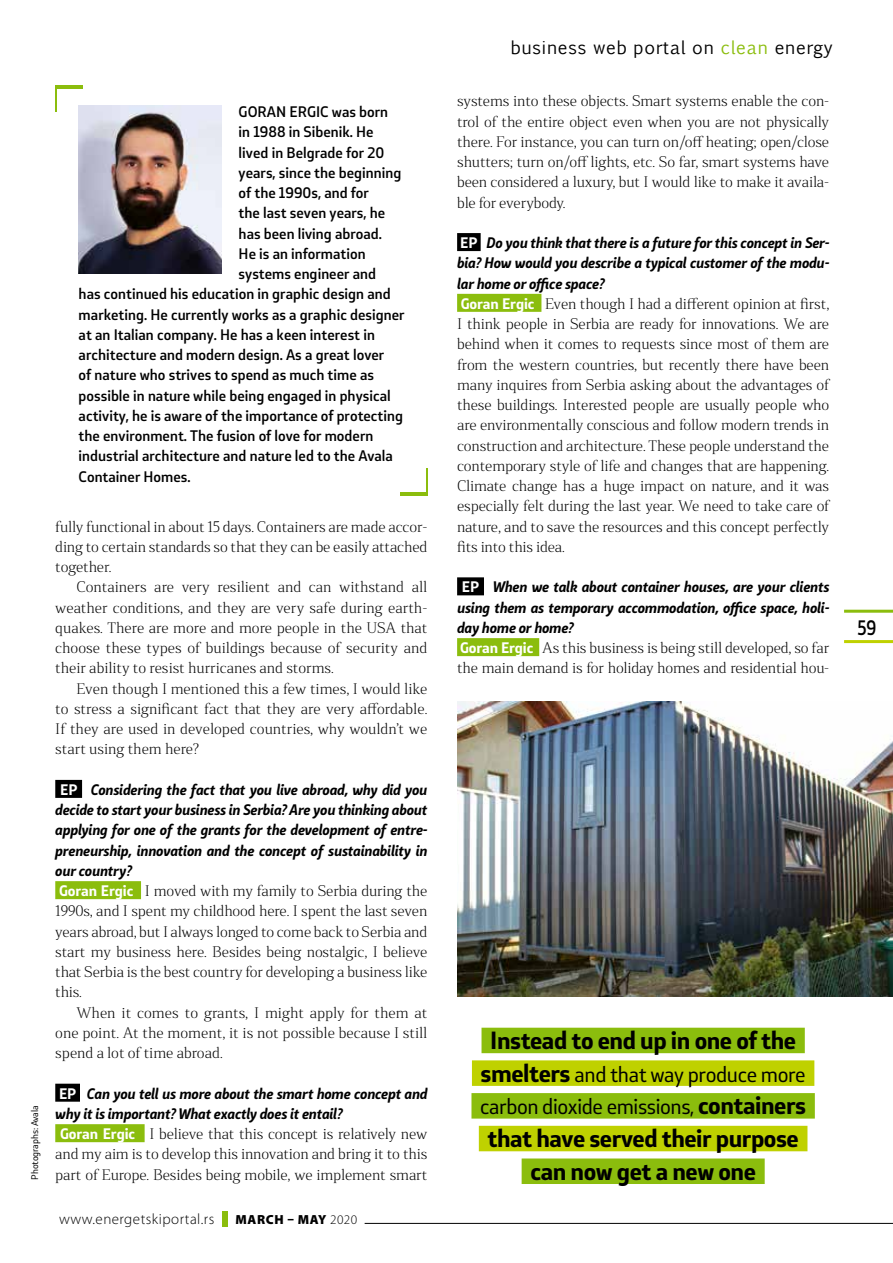
<style>
.page{position:relative;width:893px;height:1263px;background:#fff}
.page>*{position:absolute;margin:0;border:0;box-sizing:border-box;transform-origin:0 0}
.t1{font:700 23.25px "Stobi Sans";letter-spacing:-.02em;color:#000}
.t2{font:20.4px/32.7px "Stobi Sans";letter-spacing:-.02em;color:#000}
.t3{font:500 19.5px "Stobi Sans";color:#000;scale:.85 1}
.t4{font:17.7px "Euphemia CAS";letter-spacing:.045em;color:#000}
.t5{font:300 15px "Myriad Pro";letter-spacing:.03em;color:#000}
.t6{font:300 14.25px/20.2px "Stobi Serif";letter-spacing:-.01em;color:#000;text-align:justify}
.t7{font:500 14.25px "Stobi Sans";color:#000}
.t8{font:700 14.25px/20.2px "Stobi Sans It";color:#000;text-align:justify}
.t9{font:900 13.2px "Myriad Pro";letter-spacing:.05em;color:#000}
.t10{font:9px "Stobi Sans";letter-spacing:-.01em;color:#000}
.s1{font-family:"Stobi Sans";color:#fff}
.s2{font-family:"Stobi Sans";font-weight:700;color:#fff}
.s3{font-weight:300}
.s4{color:#8bbd0d}
.s5{font-weight:700;font-size:23.25px}
</style>
<div class="page">
<svg style="left:844px;top:640px;width:49px;height:3px"></svg>
<svg style="left:844px;top:610px;width:49px;height:3px"></svg>
<hr style="left:365px;top:1223px;width:528px;height:1px;background:#000">
<div style="left:222px;top:1211px;width:5px;height:15px;background:#8bbd0d"></div>
<div style="left:457px;top:233px;width:24px;height:18px;background:#000"></div>
<div style="left:457px;top:294px;width:84px;height:18px;background:#8bbd0d"></div>
<div style="left:457px;top:577px;width:27px;height:18px;background:#000"></div>
<div style="left:457px;top:638px;width:82px;height:18px;background:#8bbd0d"></div>
<div style="left:55px;top:780px;width:27px;height:18px;background:#000"></div>
<div style="left:55px;top:881px;width:86px;height:18px;background:#8bbd0d"></div>
<div style="left:55px;top:1084px;width:25px;height:18px;background:#000"></div>
<div style="left:55px;top:1124px;width:90px;height:18px;background:#8bbd0d"></div>
<div style="left:481px;top:1028px;width:324px;height:25px;background:#8bbd0d"></div>
<div style="left:472px;top:1060px;width:342px;height:26px;background:#bfd100"></div>
<div style="left:471px;top:1093px;width:344px;height:25px;background:#8bbd0d"></div>
<div style="left:479px;top:1126px;width:328px;height:25px;background:#bfd100"></div>
<div style="left:522px;top:1158px;width:243px;height:26px;background:#8bbd0d"></div>
<img style="left:457px;top:702px;width:436px;height:294px">
<img style="left:79px;top:105px;width:143px;height:169px">
<hr style="left:55px;top:85px;width:27px;height:4px;background:#8bbd0d">
<hr style="left:55px;top:85px;width:2px;height:27px;background:#8bbd0d">
<hr style="left:400px;top:492px;width:27px;height:3px;background:#8bbd0d">
<svg style="left:426px;top:469px;width:1px;height:23px"></svg>
<p class="t7" style="left:239px;top:102px;width:151px">GORAN ERGIC was born</p>
<p class="t7" style="left:239px;top:122px;width:137px">in 1988 in Sibenik. He</p>
<p class="t7" style="left:239px;top:142px;width:147px">lived in Belgrade for 20</p>
<p class="t7" style="left:239px;top:163px;width:164px">years, since the beginning</p>
<p class="t7" style="left:239px;top:183px;width:132px">of the 1990s, and for</p>
<p class="t7" style="left:239px;top:203px;width:148px">the last seven years, he</p>
<p class="t7" style="left:239px;top:223px;width:145px">has been living abroad.</p>
<p class="t7" style="left:239px;top:244px;width:129px">He is an information</p>
<p class="t7" style="left:239px;top:264px;width:139px">systems engineer and</p>
<p class="t7" style="left:79px;top:284px;width:314px">has continued his education in graphic design and</p>
<p class="t7" style="left:79px;top:304px;width:327px">marketing. He currently works as a graphic designer</p>
<p class="t7" style="left:79px;top:325px;width:298px">at an Italian company. He has a keen interest in</p>
<p class="t7" style="left:79px;top:345px;width:307px">architecture and modern design. As a great lover</p>
<p class="t7" style="left:79px;top:365px;width:297px">of nature who strives to spend as much time as</p>
<p class="t7" style="left:79px;top:385px;width:314px">possible in nature while being engaged in physical</p>
<p class="t7" style="left:79px;top:406px;width:326px">activity, he is aware of the importance of protecting</p>
<p class="t7" style="left:79px;top:426px;width:296px">the environment. The fusion of love for modern</p>
<p class="t7" style="left:79px;top:446px;width:316px">industrial architecture and nature led to the Avala</p>
<p class="t7" style="left:79px;top:466px;width:114px">Container Homes.</p>
<p class="t10" style="left:29px;top:1180px;width:76px;rotate:-90deg">Photographs: Avala</p>
<p class="t6" style="left:55px;top:516px;width:374px">fully functional in about 15 days. Containers are made accor&shy;ding to certain standards so that they can be easily attached together.</p>
<p class="t6" style="left:55px;top:577px;width:374px;text-indent:21px">Containers are very resilient and can withstand all weather conditions, and they are very safe during earth&shy;quakes. There are more and more people in the USA that choose these types of buildings because of security and their ability to resist hurricanes and storms.</p>
<p class="t6" style="left:55px;top:678px;width:374px;text-indent:21px">Even though I mentioned this a few times, I would like to stress a significant fact that they are very affordable.<br>If they are used in developed countries, why wouldn’t we start using them here?</p>
<p class="t8" style="left:55px;top:779px;width:374px;text-indent:5px"><span class="s1">EP</span> Considering the fact that you live abroad, why did you decide to start your business in Serbia? Are you thinking about applying for one of the grants for the development of entre&shy;preneurship, innovation and the concept of sustainability in our country?</p>
<p class="t6" style="left:55px;top:880px;width:374px"><span class="s2">Goran Ergic</span> I moved with my family to Serbia during the 1990s, and I spent my childhood here. I spent the last seven years abroad, but I always longed to come back to Serbia and start my business here. Besides being nostalgic, I believe that Serbia is the best country for developing a business like this.</p>
<p class="t6" style="left:55px;top:1002px;width:374px;text-indent:21px">When it comes to grants, I might apply for them at one point. At the moment, it is not possible because I still spend a lot of time abroad.</p>
<p class="t8" style="left:55px;top:1083px;width:374px"><span class="s1">EP</span> Can you tell us more about the smart home concept and why it is important? What exactly does it entail?</p>
<p class="t6" style="left:55px;top:1123px;width:374px;text-align:center"><span class="s2">Goran Ergic</span> I believe that this concept is relatively new and my aim is to develop this innovation and bring it to this part of Europe. Besides being mobile, we implement smart</p>
<p class="t5" style="left:59px;top:1209px;width:157px">www.energetskiportal.rs</p>
<p class="t9" style="left:236px;top:1210px;width:123px">MARCH – MAY <span class="s3">2020</span></p>
<p class="t4" style="left:511px;top:34px;width:324px">business web portal on <span class="s4">clean</span> energy</p>
<p class="t6" style="left:457px;top:91px;width:374px">systems into these objects. Smart systems enable the con&shy;trol of the entire object even when you are not physically there. For instance, you can turn on/off heating; open/close shutters; turn on/off lights, etc. So far, smart systems have been considered a luxury, but I would like to make it availa&shy;ble for everybody.</p>
<p class="t8" style="left:457px;top:232px;width:374px"><span class="s1">EP</span> Do you think that there is a future for this concept in Ser&shy;bia? How would you describe a typical customer of the modu&shy;lar home or office space?</p>
<p class="t6" style="left:457px;top:293px;width:374px"><span class="s2">Goran Ergic</span> Even though I had a different opinion at first, I think people in Serbia are ready for innovations. We are behind when it comes to requests since most of them are from the western countries, but recently there have been many inquires from Serbia asking about the advantages of these buildings. Interested people are usually people who are environmentally conscious and follow modern trends in construction and architecture. These people understand the contemporary style of life and changes that are happening.<br>Climate change has a huge impact on nature, and it was especially felt during the last year. We need to take care of nature, and to save the resources and this concept perfectly fits into this idea.</p>
<p class="t8" style="left:457px;top:577px;width:374px;text-indent:5px"><span class="s1">EP</span> When we talk about container houses, are your clients using them as temporary accommodation, office space, holi&shy;day home or home?</p>
<p class="t6" style="left:457px;top:637px;width:374px"><span class="s2">Goran Ergic</span> As this business is being still developed, so far the main demand is for holiday homes and residential hou-</p>
<h3 class="t3" style="left:857px;top:614px;width:24px">59</h3>
<h1 class="t1" style="left:490px;top:1024px;width:307px">Instead to end up in one of the</h1>
<h2 class="t2" style="left:480px;top:1057px;width:327px"><span class="s5">smelters</span> and that way produce more carbon dioxide emissions, <span class="s5">containers</span></h2>
<h1 class="t1" style="left:488px;top:1122px;width:313px">that have served their purpose</h1>
<h1 class="t1" style="left:530px;top:1155px;width:227px">can now get a new one</h1>
</div>
